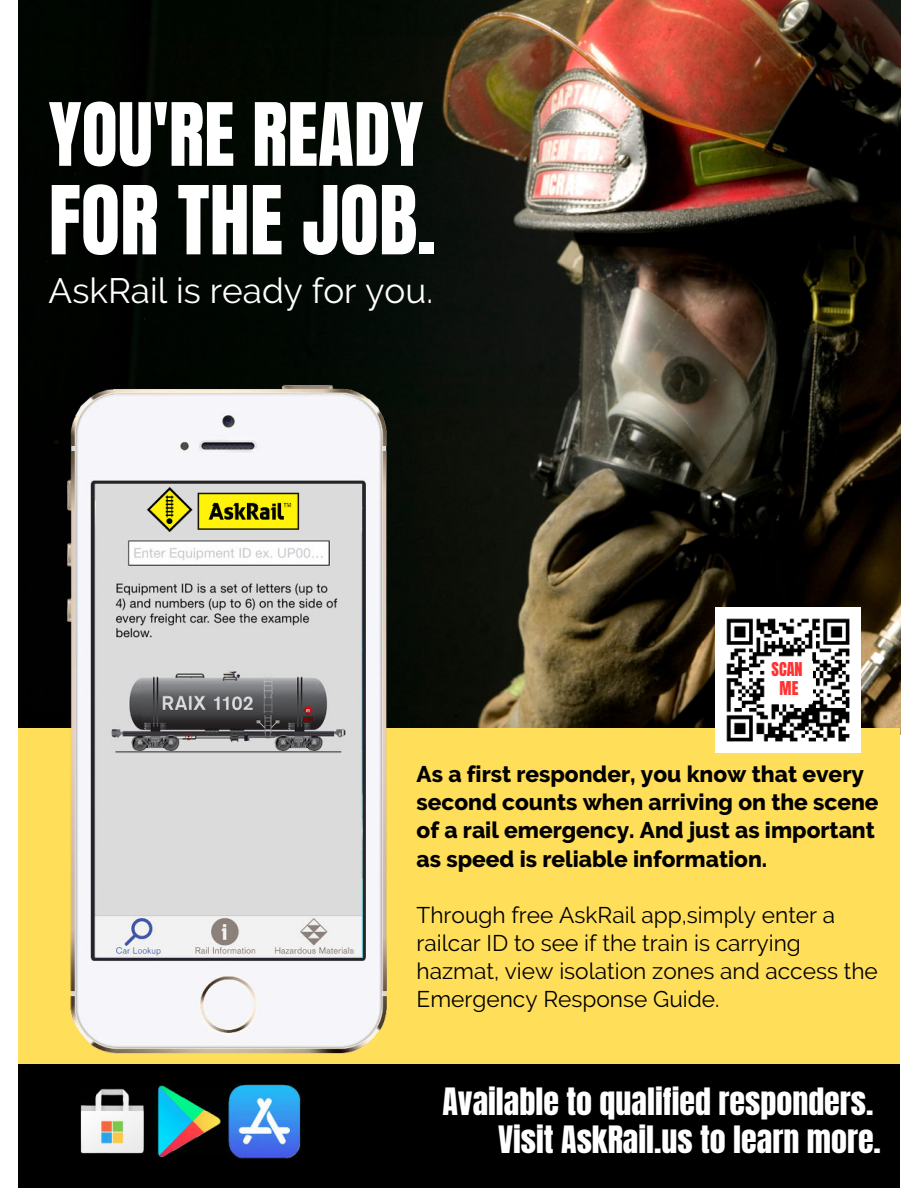
<style>
.page{position:relative;width:918px;height:1188px;background:#fff}
.page>*{position:absolute;margin:0;border:0;box-sizing:border-box;transform-origin:0 0}
.t1{font:80.7px "Anton";color:#fff}
.t2{font:74.1px "Anton";color:#fff}
.t3{font:35.1px "Raleway";color:#fff}
.t4{font:32.1px/37.8px "Anton";color:#fff;text-align:right}
.t5{font:800 22.65px/28.2px "Raleway";color:#000}
.t6{font:22.65px/28.2px "Raleway";color:#000}
.t7{font:16.2px/18.9px "Anton";color:#ff3131;text-align:center}
</style>
<div class="page">
<img style="left:18px;top:0;width:882px;height:729px">
<div style="left:18px;top:729px;width:882px;height:361px;background:#ffde59"></div>
<img style="left:65px;top:384px;width:326px;height:670px">
<div style="left:96px;top:484px;width:265px;height:48px;background:#dbdbdb"></div>
<img style="left:147px;top:487px;width:153px;height:45px">
<img style="left:715px;top:607px;width:145px;height:145px">
<div style="left:765px;top:661px;width:48px;height:41px;background:#fff"></div>
<div style="left:18px;top:1064px;width:882px;height:124px;background:#000"></div>
<img style="left:80px;top:1083px;width:222px;height:77px">
<h2 class="t2" style="left:49px;top:97px;width:376px">YOU'RE READY</h2>
<h1 class="t1" style="left:49px;top:179px;width:389px">FOR THE JOB.</h1>
<h3 class="t3" style="left:49px;top:271px;width:386px">AskRail is ready for you.</h3>
<p class="t7" style="left:772px;top:661px;width:33px">SCAN<br>ME</p>
<p class="t5" style="left:417px;top:760px;width:464px">As a first responder, you know that every second counts when arriving on the scene of a rail emergency. And just as important as speed is reliable information.</p>
<p class="t6" style="left:417px;top:901px;width:463px">Through free AskRail app,simply enter a railcar ID to see if the train is carrying hazmat, view isolation zones and access the Emergency Response Guide.</p>
<h3 class="t4" style="left:442px;top:1085px;width:440px">Available to qualified responders.<br>Visit AskRail.us to learn more.</h3>
</div>
